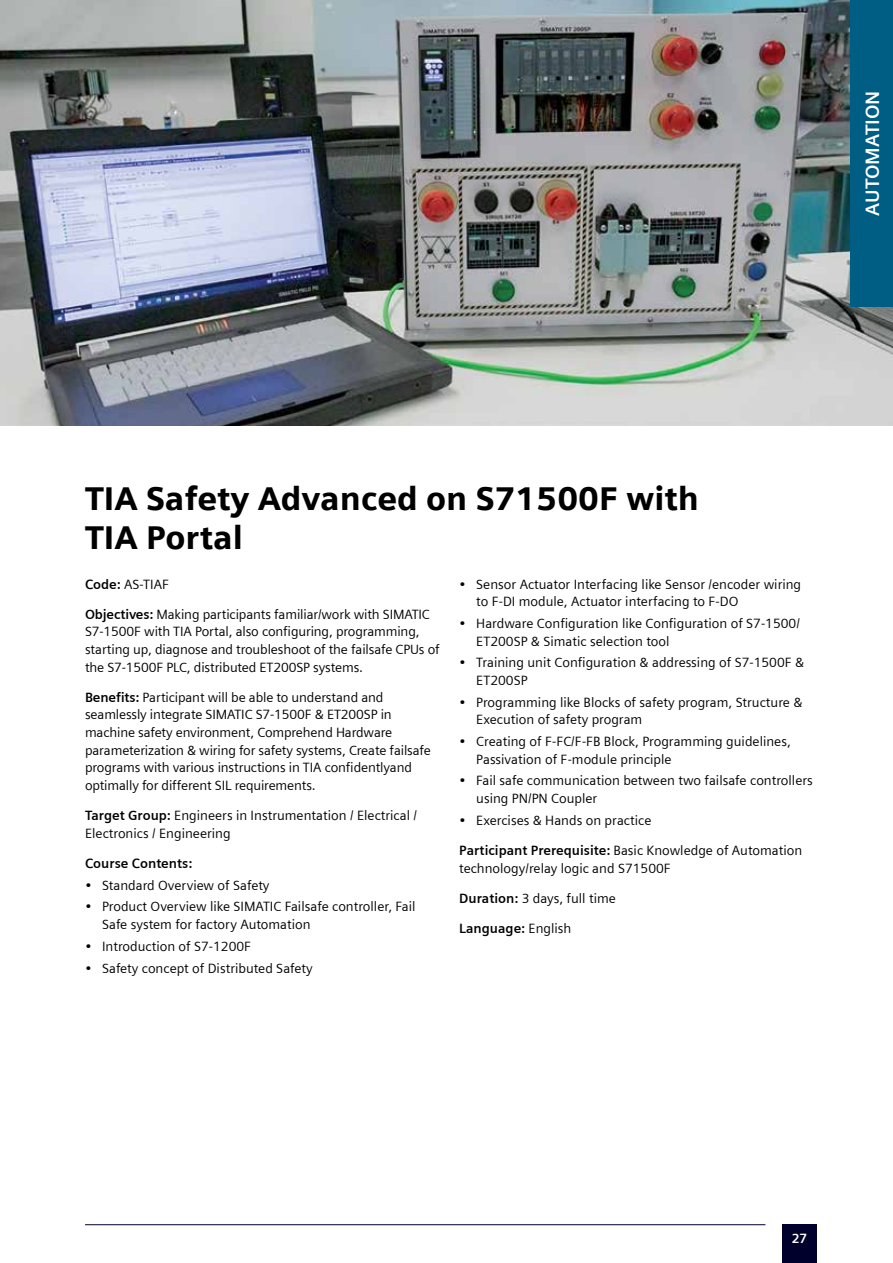
<style>
.page{position:relative;width:893px;height:1263px;background:#fff}
.page>*{position:absolute;margin:0;border:0;box-sizing:border-box;transform-origin:0 0}
.t1{font:900 33px/39.6px "Siemens Sans";color:#000}
.t2{font:700 19.5px "Siemens Sans";color:#fff}
.t3{font:13.5px/17.5px "Siemens Sans";color:#000}
.t4{font:700 13.5px "Siemens Sans";color:#000}
.t5{font:700 13.5px "Siemens Sans";color:#fff}
.s1{font-weight:700}
.s2{font-weight:400}
</style>
<div class="page">
<img style="left:0;top:0;width:893px;height:425px">
<div style="left:850px;top:0;width:43px;height:306px;background:#005d83"></div>
<div style="left:782px;top:1225px;width:34px;height:38px;background:#00002c"></div>
<hr style="left:85px;top:1224px;width:680px;height:1px;background:#00002c">
<h2 class="t2" style="left:861px;top:216px;width:127px;rotate:-90deg">AUTOMATION</h2>
<h1 class="t1" style="left:85px;top:478px;width:615px">TIA Safety Advanced on S71500F with<br>TIA Portal</h1>
<p class="t3" style="left:85px;top:575px;width:86px"><span class="s1">Code:</span> AS-TIAF</p>
<p class="t3" style="left:85px;top:605px;width:356px"><span class="s1">Objectives:</span> Making participants familiar/work with SIMATIC S7-1500F with TIA Portal, also configuring, programming, starting up, diagnose and troubleshoot of the failsafe CPUs of the S7-1500F PLC, distributed ET200SP systems.</p>
<p class="t3" style="left:85px;top:688px;width:347px"><span class="s1">Benefits:</span> Participant will be able to understand and seamlessly integrate SIMATIC S7-1500F &amp; ET200SP in machine safety environment, Comprehend Hardware parameterization &amp; wiring for safety systems, Create failsafe programs with various instructions in TIA confidentlyand optimally for different SIL requirements.</p>
<p class="t3" style="left:85px;top:806px;width:334px"><span class="s1">Target Group:</span> Engineers in Instrumentation / Electrical /<br>Electronics / Engineering</p>
<p class="t4" style="left:85px;top:855px;width:109px">Course Contents:</p>
<p class="t3" style="left:85px;top:876px;width:186px">• Standard Overview of Safety</p>
<p class="t3" style="left:102px;top:898px;width:315px;text-indent:-17px">• Product Overview like SIMATIC Failsafe controller, Fail<br>Safe system for factory Automation</p>
<p class="t3" style="left:85px;top:937px;width:168px">• Introduction of S7-1200F</p>
<p class="t3" style="left:85px;top:959px;width:229px">• Safety concept of Distributed Safety</p>
<p class="t3" style="left:476px;top:575px;width:326px;text-indent:-17px">• Sensor Actuator Interfacing like Sensor /encoder wiring to F-DI module, Actuator interfacing to F-DO</p>
<p class="t3" style="left:476px;top:615px;width:325px;text-indent:-17px">• Hardware Configuration like Configuration of S7-1500/<br>ET200SP &amp; Simatic selection tool</p>
<p class="t3" style="left:476px;top:654px;width:329px;text-indent:-17px">• Training unit Configuration &amp; addressing of S7-1500F &amp;<br>ET200SP</p>
<p class="t3" style="left:476px;top:693px;width:328px;text-indent:-17px">• Programming like Blocks of safety program, Structure &amp;<br>Execution of safety program</p>
<p class="t3" style="left:476px;top:733px;width:316px;text-indent:-17px">• Creating of F-FC/F-FB Block, Programming guidelines,<br>Passivation of F-module principle</p>
<p class="t3" style="left:476px;top:772px;width:338px;text-indent:-17px">• Fail safe communication between two failsafe controllers using PN/PN Coupler</p>
<p class="t3" style="left:459px;top:811px;width:194px">• Exercises &amp; Hands on practice</p>
<p class="t3" style="left:459px;top:842px;width:344px"><span class="s1">Participant Prerequisite:</span> Basic Knowledge of Automation technology/relay logic and S71500F</p>
<p class="t3" style="left:459px;top:889px;width:158px"><span class="s1">Duration:</span> 3 days, full time</p>
<p class="t4" style="left:459px;top:921px;width:114px">Language: <span class="s2">English</span></p>
<p class="t5" style="left:792px;top:1231px;width:17px">27</p>
</div>
